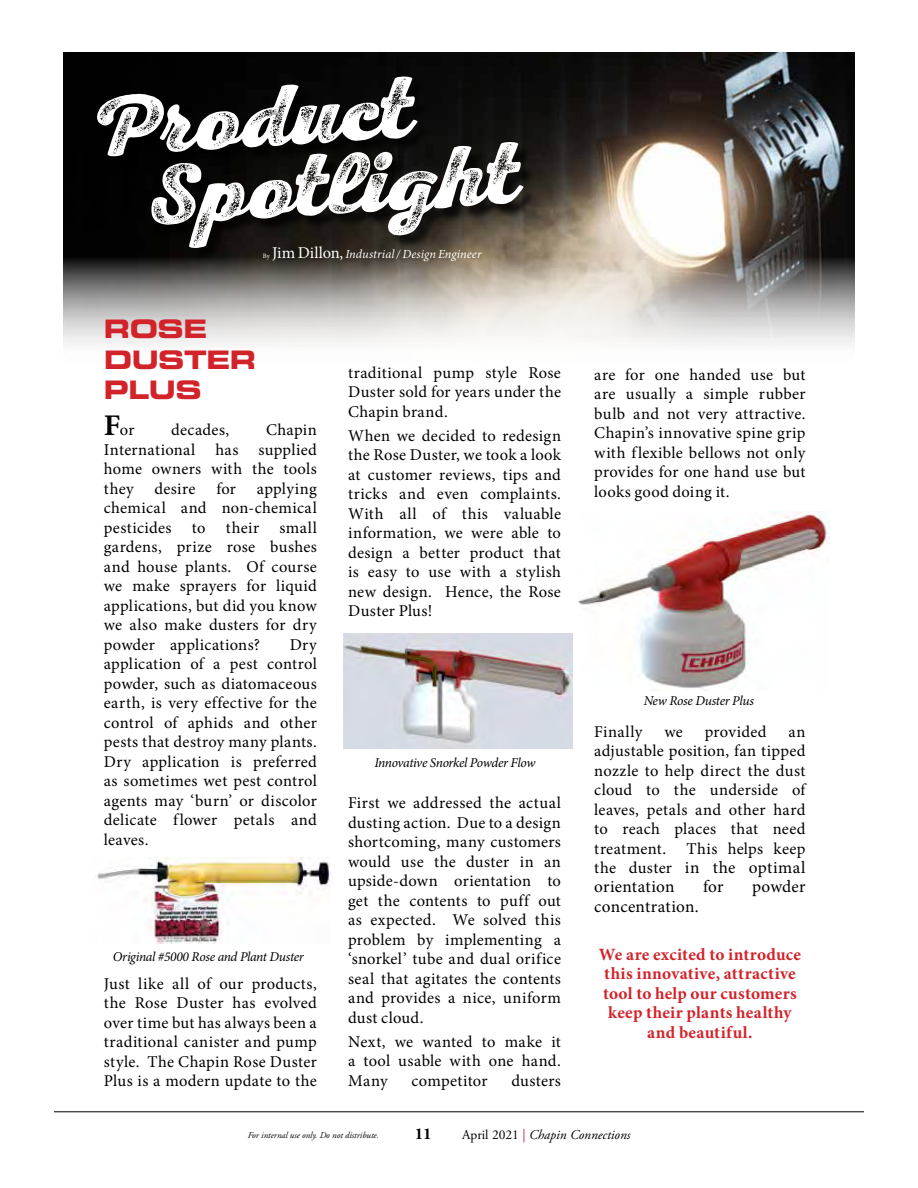
<style>
.page{position:relative;width:918px;height:1188px;background:#fff}
.page>*{position:absolute;margin:0;border:0;box-sizing:border-box;transform-origin:0 0}
.t1{font:86.55px/72.4px "Nexa Rust Script HW00 03";color:#fff}
.t2{font:25.5px/30.6px "Eurostile Bold Extended Two";letter-spacing:-.02em;color:#d2232a}
.t3{font:700 17.25px/19.5px "Minion Pro";letter-spacing:.02em;color:#d2232a;text-align:center}
.t4{font:17.25px/19.5px "Minion Pro";letter-spacing:.015em;color:#000}
.t5{font:16.5px/19.5px "Minion Pro";letter-spacing:.02em;color:#000;text-align:justify}
.t6{font:700 16.5px "Adobe Garamond Pro";color:#000}
.t7{font:italic 13.5px "Minion Pro";letter-spacing:-.025em;color:#000}
.t8{font:italic 13.5px "Adobe Garamond Pro";color:#000}
.t9{font:italic 12.3px "Minion Pro";letter-spacing:.005em;color:#fff}
.t10{font:italic 9px "Adobe Garamond Pro";color:#000}
.t11{font:6.6px "Minion Pro";color:#fff}
.s1{font-style:normal;font-size:16.5px}
.s2{font-weight:700;font-size:30px}
.s3{font-size:16.5px}
.s4{font-style:normal}
.s5{font-style:normal;color:#d31245}
</style>
<div class="page">
<hr style="left:54px;top:1111px;width:810px;height:1px;background:#000">
<img style="left:63px;top:52px;width:792px;height:295px">
<div style="left:99px;top:79px;width:438px;height:183px;background:#000;opacity:.75"></div>
<img style="left:93px;top:858px;width:238px;height:85px">
<img style="left:344px;top:634px;width:228px;height:115px">
<img style="left:579px;top:511px;width:250px;height:179px">
<h1 class="t1" style="left:130px;top:89px;width:380px;text-indent:-47px;rotate:-4deg">Product<br>Spotlight</h1>
<p class="t11" style="left:263px;top:252px;width:8px">By</p>
<p class="t9" style="left:272px;top:246px;width:211px"><span class="s1">Jim Dillon,</span> Industrial / Design Engineer</p>
<h2 class="t2" style="left:104px;top:313px;width:154px">ROSE<br>DUSTER<br>PLUS</h2>
<p class="t5" style="left:104px;top:420px;width:32px"><span class="s2">F</span>or</p>
<p class="t5" style="left:171px;top:420px;width:60px">decades,</p>
<p class="t5" style="left:104px;top:420px;width:215px;text-indent:162px">Chapin International has supplied home owners with the tools they</p>
<p class="t5" style="left:104px;top:479px;width:215px;text-indent:153px">applying chemical and non-chemical pesticides to their small gardens, prize rose bushes and house plants. Of course we make sprayers for liquid applications, but did you know we also make dusters for dry powder applications?</p>
<p class="t5" style="left:155px;top:479px;width:43px">desire</p>
<p class="t5" style="left:216px;top:479px;width:21px">for</p>
<p class="t5" style="left:104px;top:635px;width:215px;text-indent:186px">Dry application of a pest control powder, such as diatomaceous earth, is very effective for the control of aphids and other pests that destroy many plants.<br>Dry application is preferred as sometimes wet pest control agents may ‘burn’ or discolor delicate flower petals and leaves.</p>
<p class="t7" style="left:113px;top:947px;width:193px">Original #5000 Rose and Plant Duster</p>
<p class="t5" style="left:104px;top:974px;width:215px">Just like all of our products, the Rose Duster has evolved over time but has always been a traditional canister and pump style. The Chapin Rose Duster Plus is a modern update to the</p>
<p class="t5" style="left:348px;top:363px;width:214px">traditional pump style Rose Duster sold for years under the Chapin brand.</p>
<p class="t5" style="left:348px;top:426px;width:214px">When we decided to redesign the Rose Duster, we took a look at customer reviews, tips and tricks and even complaints.<br>With all of this valuable information, we were able to design a better product that is easy to use with a stylish new design. Hence, the Rose Duster Plus!</p>
<p class="t7" style="left:374px;top:754px;width:162px">Innovative Snorkel Powder Flow</p>
<p class="t5" style="left:348px;top:793px;width:214px">First we addressed the actual dusting action. Due to a design shortcoming, many customers would use the duster in an upside-down orientation to get the contents to puff out as expected. We solved this problem by implementing a ‘snorkel’ tube and dual orifice seal that agitates the contents and provides a nice, uniform dust cloud.</p>
<p class="t5" style="left:348px;top:1032px;width:214px">Next, we wanted to make it a tool usable with one hand.<br>Many</p>
<p class="t5" style="left:412px;top:1071px;width:78px">competitor</p>
<p class="t5" style="left:511px;top:1071px;width:51px">dusters</p>
<p class="t5" style="left:594px;top:365px;width:213px">are for one handed use but are usually a simple rubber bulb and not very attractive.<br>Chapin’s innovative spine grip with flexible bellows not only provides for one hand use but looks good doing it.</p>
<p class="t7" style="left:644px;top:691px;width:112px">New Rose Duster Plus</p>
<p class="t5" style="left:594px;top:722px;width:50px">Finally</p>
<p class="t5" style="left:664px;top:722px;width:20px">we</p>
<p class="t5" style="left:705px;top:722px;width:63px">provided</p>
<p class="t5" style="left:594px;top:722px;width:213px;text-indent:194px">an adjustable position, fan tipped nozzle to help direct the dust cloud to the underside of leaves, petals and other hard to reach places that need treatment. This helps keep</p>
<p class="t4" style="left:594px;top:858px;width:213px"><span class="s3">the duster</span> in the optimal orientation</p>
<p class="t4" style="left:703px;top:877px;width:22px">for</p>
<p class="t4" style="left:752px;top:877px;width:55px">powder</p>
<p class="t4" style="left:594px;top:897px;width:106px">concentration.</p>
<p class="t3" style="left:599px;top:944px;width:204px">We are excited to introduce this innovative, attractive tool to help our customers keep their plants healthy and beautiful.</p>
<p class="t10" style="left:248px;top:1130px;width:133px">For internal use only. Do not distribute.</p>
<p class="t6" style="left:415px;top:1125px;width:19px">11</p>
<p class="t8" style="left:462px;top:1127px;width:170px"><span class="s4">April 2021</span> <span class="s5">|</span> Chapin Connections</p>
</div>
